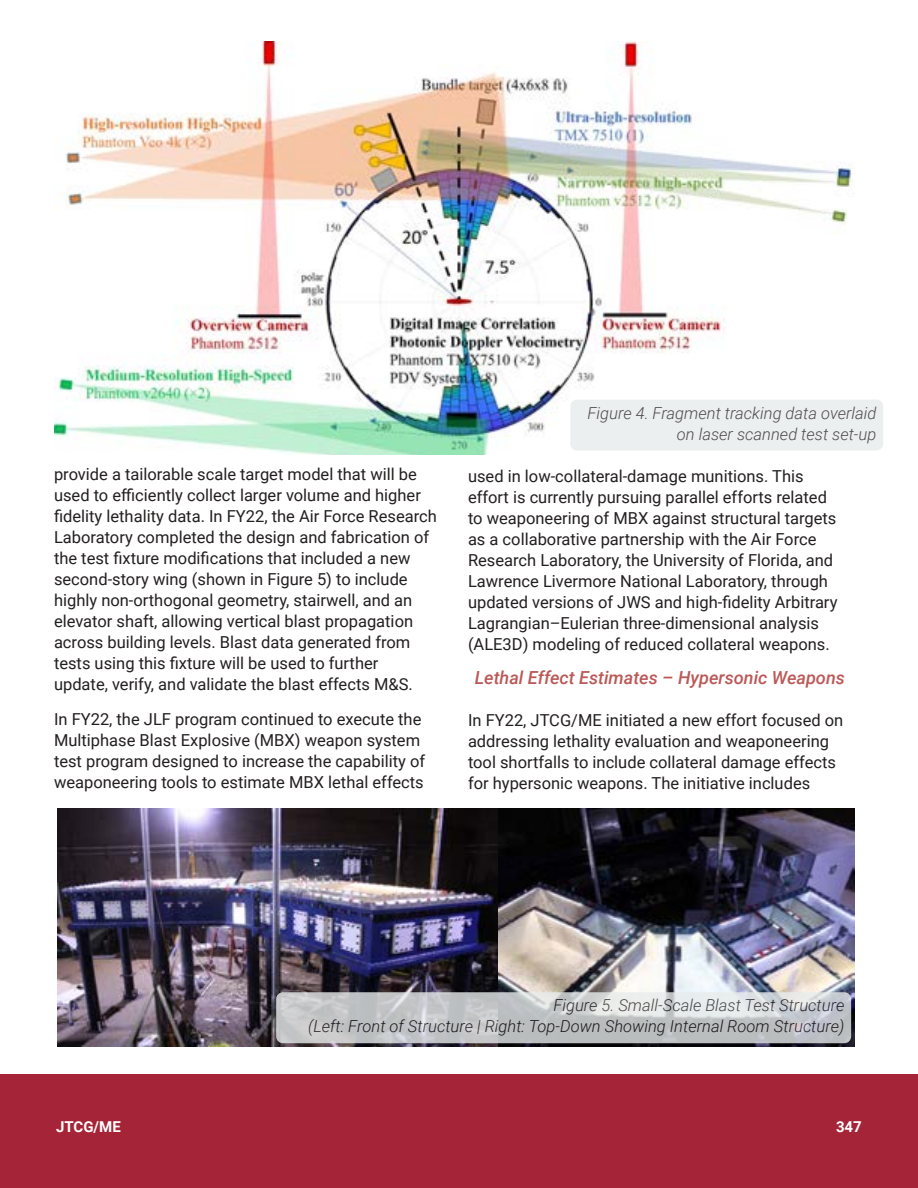
<style>
.page{position:relative;width:918px;height:1188px;background:#fff}
.page>*{position:absolute;margin:0;border:0;box-sizing:border-box;transform-origin:0 0}
.t1{font:italic 500 18px "Roboto";color:#ba5958}
.Body_K{font:16.5px/21px "Roboto";color:#231f20}
.t2{font:italic 300 16.5px/21px "Roboto";color:#231f20;text-align:right}
.t3{font:700 15px "Roboto";color:#fff}
</style>
<div class="page">
<div style="left:0;top:1075px;width:918px;height:113px;background:#a62437"></div>
<img style="left:54px;top:41px;width:799px;height:414px">
<div style="left:570px;top:400px;width:313px;height:51px;background:#e8ecec;border-radius:7px"></div>
<img style="left:57px;top:809px;width:798px;height:237px">
<svg style="left:276px;top:992px;width:575px;height:51px;background:#c7c9cb"></svg>
<p class="Body_K" style="left:54px;top:463px;width:384px">provide a tailorable scale target model that will be used to efficiently collect larger volume and higher fidelity lethality data. In FY22, the Air Force Research Laboratory completed the design and fabrication of the test fixture modifications that included a new second-story wing (shown in Figure 5) to include highly non-orthogonal geometry, stairwell, and an elevator shaft, allowing vertical blast propagation across building levels. Blast data generated from tests using this fixture will be used to further<br>update, verify, and validate the blast effects M&amp;S.</p>
<p class="Body_K" style="left:54px;top:708px;width:373px">In FY22, the JLF program continued to execute the Multiphase Blast Explosive (MBX) weapon system test program designed to increase the capability of weaponeering tools to estimate MBX lethal effects</p>
<p class="t2" style="left:588px;top:402px;width:290px">Figure 4. Fragment tracking data overlaid on laser scanned test set-up</p>
<p class="Body_K" style="left:468px;top:465px;width:371px">used in low-collateral-damage munitions. This effort is currently pursuing parallel efforts related to weaponeering of MBX against structural targets as a collaborative partnership with the Air Force Research Laboratory, the University of Florida, and Lawrence Livermore National Laboratory, through updated versions of JWS and high-fidelity Arbitrary Lagrangian–Eulerian three-dimensional analysis (ALE3D) modeling of reduced collateral weapons.</p>
<h4 class="t1" style="left:475px;top:665px;width:372px">Lethal Effect Estimates – Hypersonic Weapons</h4>
<p class="Body_K" style="left:468px;top:709px;width:377px">In FY22, JTCG/ME initiated a new effort focused on addressing lethality evaluation and weaponeering tool shortfalls to include collateral damage effects for hypersonic weapons. The initiative includes</p>
<p class="t2" style="left:308px;top:994px;width:538px">Figure 5. Small-Scale Blast Test Structure<br>(Left: Front of Structure | Right: Top-Down Showing Internal Room Structure)</p>
<p class="t3" style="left:56px;top:1116px;width:46px">Atricle</p>
<p class="t3" style="left:56px;top:1116px;width:66px">JTCG/ME</p>
<p class="t3" style="left:836px;top:1116px;width:27px">347</p>
</div>
